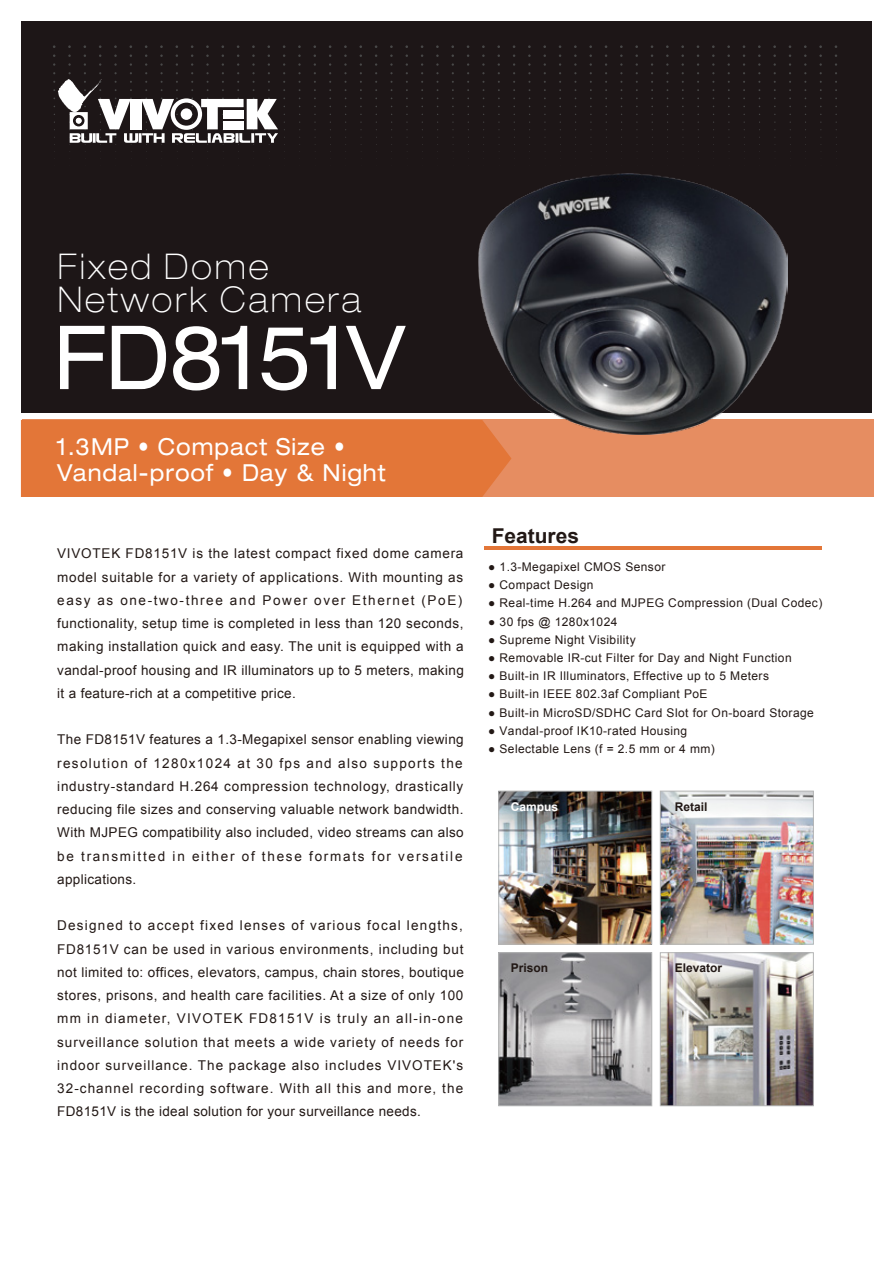
<style>
.page{position:relative;width:893px;height:1263px;background:#fff}
.page>*{position:absolute;margin:0;border:0;box-sizing:border-box;transform-origin:0 0}
.t1{font:expanded 88.5px "Helvetica Neue LT Std";letter-spacing:-.005em;color:#fff;scale:.91 1}
.t2{font:100 expanded 35.55px/33.2px "Helvetica Neue LT Std";letter-spacing:.09em;color:#fff;scale:.91 1}
.t3{font:expanded 23.55px/26.5px "Helvetica Neue LT Std";letter-spacing:.045em;color:#fff;scale:.91 1}
.t4{font:700 20.4px "Arial";color:#221815}
.t5{font:13.5px/23.2px "Arial";letter-spacing:.025em;color:#221815;text-align:justify}
.t6{font:12px "Arial";letter-spacing:.035em;color:#221815}
.t7{font:700 12px "Arial";color:#221815}
.t8{font:700 12px "Arial";color:#fff}
</style>
<div class="page">
<div style="left:21px;top:22px;width:851px;height:391px;background:#1d1617"></div>
<svg style="left:53px;top:72px;width:140px;height:73px"></svg>
<svg style="left:184px;top:98px;width:94px;height:47px"></svg>
<div style="left:22px;top:420px;width:852px;height:77px;background:#e68d61"></div>
<div style="left:21px;top:420px;width:490px;height:77px;background:#e37638"></div>
<hr style="left:484px;top:547px;width:338px;height:3px;background:#e37638">
<img style="left:500px;top:793px;width:150px;height:149px">
<img style="left:500px;top:793px;width:96px;height:60px">
<img style="left:500px;top:793px;width:81px;height:45px">
<img style="left:662px;top:793px;width:150px;height:149px">
<img style="left:500px;top:954px;width:150px;height:150px">
<img style="left:662px;top:954px;width:150px;height:150px">
<div style="left:498px;top:791px;width:154px;height:153px;border:1px solid #b5b6b6"></div>
<div style="left:660px;top:791px;width:154px;height:153px;border:1px solid #b5b6b6"></div>
<div style="left:498px;top:952px;width:154px;height:154px;border:1px solid #b5b6b6"></div>
<div style="left:660px;top:952px;width:154px;height:154px;border:1px solid #b5b6b6"></div>
<img style="left:479px;top:174px;width:308px;height:260px">
<h2 class="t2" style="left:58px;top:249px;width:335px">Fixed Dome<br>Network Camera</h2>
<h1 class="t1" style="left:54px;top:304px;width:387px">FD8151V</h1>
<h3 class="t3" style="left:57px;top:433px;width:362px">1.3MP • Compact Size •<br>Vandal-proof • Day &amp; Night</h3>
<p class="t5" style="left:57px;top:542px;width:408px">VIVOTEK FD8151V is the latest compact fixed dome camera model suitable for a variety of applications. With mounting as easy as one-two-three and Power over Ethernet (PoE) functionality, setup time is completed in less than 120 seconds, making installation quick and easy. The unit is equipped with a vandal-proof housing and IR illuminators up to 5 meters, making it a feature-rich at a competitive price.</p>
<p class="t5" style="left:57px;top:728px;width:408px">The FD8151V features a 1.3-Megapixel sensor enabling viewing resolution of 1280x1024 at 30 fps and also supports the industry-standard H.264 compression technology, drastically reducing file sizes and conserving valuable network bandwidth.<br>With MJPEG compatibility also included, video streams can also be transmitted in either of these formats for versatile applications.</p>
<p class="t5" style="left:57px;top:914px;width:408px">Designed to accept fixed lenses of various focal lengths, FD8151V can be used in various environments, including but not limited to: offices, elevators, campus, chain stores, boutique stores, prisons, and health care facilities. At a size of only 100 mm in diameter, VIVOTEK FD8151V is truly an all-in-one surveillance solution that meets a wide variety of needs for indoor surveillance. The package also includes VIVOTEK's 32-channel recording software. With all this and more, the FD8151V is the ideal solution for your surveillance needs.</p>
<h3 class="t4" style="left:492px;top:523px;width:89px">Features</h3>
<p class="t6" style="left:488px;top:559px;width:179px">● 1.3-Megapixel CMOS Sensor</p>
<p class="t6" style="left:488px;top:577px;width:107px">● Compact Design</p>
<p class="t6" style="left:488px;top:595px;width:336px">● Real-time H.264 and MJPEG Compression (Dual Codec)</p>
<p class="t6" style="left:488px;top:613px;width:131px">● 30 fps @ 1280x1024</p>
<p class="t6" style="left:488px;top:632px;width:149px">● Supreme Night Visibility</p>
<p class="t6" style="left:488px;top:650px;width:305px">● Removable IR-cut Filter for Day and Night Function</p>
<p class="t6" style="left:488px;top:668px;width:282px">● Built-in IR Illuminators, Effective up to 5 Meters</p>
<p class="t6" style="left:488px;top:686px;width:221px">● Built-in IEEE 802.3af Compliant PoE</p>
<p class="t6" style="left:488px;top:705px;width:327px">● Built-in MicroSD/SDHC Card Slot for On-board Storage</p>
<p class="t6" style="left:488px;top:723px;width:201px">● Vandal-proof IK10-rated Housing</p>
<p class="t6" style="left:488px;top:741px;width:228px">● Selectable Lens (f = 2.5 mm or 4 mm)</p>
<p class="t8" style="left:511px;top:799px;width:49px">Campus</p>
<p class="t7" style="left:675px;top:799px;width:34px">Retail</p>
<p class="t7" style="left:511px;top:959px;width:39px">Prison</p>
<p class="t7" style="left:675px;top:959px;width:49px">Elevator</p>
</div>
